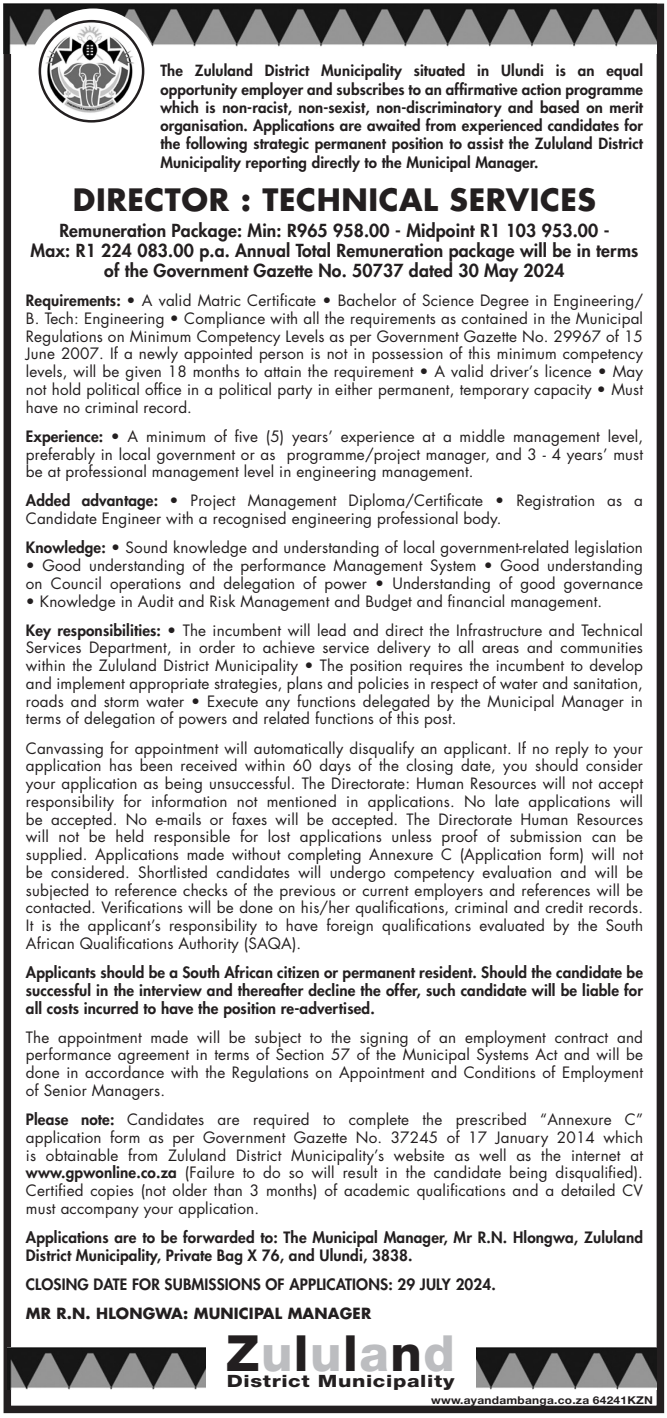
<style>
.page{position:relative;width:667px;height:1418px;background:#fff}
.page>*{position:absolute;margin:0;border:0;box-sizing:border-box;transform-origin:0 0}
.t1{font:800 49.75px "Helvetica Neue LT Std";letter-spacing:.03em;color:#231f20}
.t2{font:700 30px "Futura Std";letter-spacing:.02em;color:#231f20}
.t3{font:800 17.5px/20px "Futura Std";letter-spacing:.01em;color:#231f20;text-align:center}
.t4{font:800 17px "Helvetica Neue LT Std";letter-spacing:.03em;color:#231f20;scale:1.25 1}
.t5{font:15.25px/17.8px "Futura Std";letter-spacing:.01em;color:#231f20;text-align:justify}
.t6{font:800 15.25px/17.8px "Futura Std";letter-spacing:.01em;color:#231f20;text-align:justify}
.t7{font:800 15px/18.2px "Futura Std";letter-spacing:.01em;color:#231f20;text-align:justify}
.t8{font:700 15px "Futura Std";letter-spacing:.01em;color:#231f20}
.t9{font:700 10.75px "Helvetica Neue LT Std";letter-spacing:.02em;color:#231f20;scale:1.11 1}
.s1{font-weight:800}
.s2{color:#fff}
</style>
<div class="page">
<div style="left:4px;top:4px;width:659px;height:1408px;border:8px solid #231f20"></div>
<img style="left:4px;top:4px;width:652px;height:49px">
<img style="left:7px;top:1347px;width:649px;height:42px">
<div style="left:206px;top:1335px;width:269px;height:61px;background:#fff"></div>
<div style="left:27px;top:10px;width:132px;height:142px;background:#fff;border-radius:50%"></div>
<img style="left:40px;top:22px;width:103px;height:98px">
<div style="left:39px;top:20px;width:105px;height:103px;border:2px solid #231f20;border-radius:50%"></div>
<p class="t7" style="left:160px;top:62px;width:484px">The Zululand District Municipality situated in Ulundi is an equal opportunity employer and subscribes to an affirmative action programme which is non-racist, non-sexist, non-discriminatory and based on merit organisation. Applications are awaited from experienced candidates for the following strategic permanent position to assist the Zululand District Municipality reporting directly to the Municipal Manager.</p>
<p class="t2" style="left:73px;top:180px;width:524px">DIRECTOR : TECHNICAL SERVICES</p>
<p class="t3" style="left:31px;top:220px;width:609px">Remuneration Package: Min: R965 958.00 - Midpoint R1 103 953.00 -<br>Max: R1 224 083.00 p.a. Annual Total Remuneration package will be in terms of the Government Gazette No. 50737 dated 30 May 2024</p>
<p class="t5" style="left:26px;top:292px;width:618px"><span class="s1">Requirements:</span> • A valid Matric Certificate • Bachelor of Science Degree in Engineering/ B. Tech: Engineering • Compliance with all the requirements as contained in the Municipal Regulations on Minimum Competency Levels as per Government Gazette No. 29967 of 15<br>June 2007. If a newly appointed person is not in possession of this minimum competency levels, will be given 18 months to attain the requirement • A valid driver’s licence • May not hold political office in a political party in either permanent, temporary capacity • Must have no criminal record.</p>
<p class="t5" style="left:26px;top:427px;width:618px"><span class="s1">Experience:</span> • A minimum of five (5) years’ experience at a middle management level, preferably in local government or as programme/project manager, and 3 - 4 years’ must be at professional management level in engineering management.</p>
<p class="t5" style="left:26px;top:492px;width:618px"><span class="s1">Added advantage:</span> • Project Management Diploma/Certificate • Registration as a<br>Candidate Engineer with a recognised engineering professional body.</p>
<p class="t5" style="left:26px;top:539px;width:618px"><span class="s1">Knowledge:</span> • Sound knowledge and understanding of local government-related legislation</p>
<p class="t5" style="left:26px;top:556px;width:618px">• Good understanding of the performance Management System • Good understanding on Council operations and delegation of power • Understanding of good governance</p>
<p class="t5" style="left:26px;top:592px;width:577px">• Knowledge in Audit and Risk Management and Budget and financial management.</p>
<p class="t5" style="left:26px;top:621px;width:618px"><span class="s1">Key responsibilities:</span> • The incumbent will lead and direct the Infrastructure and Technical Services Department, in order to achieve service delivery to all areas and communities within the Zululand District Municipality • The position requires the incumbent to develop and implement appropriate strategies, plans and policies in respect of water and sanitation, roads and storm water • Execute any functions delegated by the Municipal Manager in terms of delegation of powers and related functions of this post.</p>
<p class="t5" style="left:26px;top:739px;width:618px">Canvassing for appointment will automatically disqualify an applicant. If no reply to your application has been received within 60 days of the closing date, you should consider your application as being unsuccessful. The Directorate: Human Resources will not accept responsibility for information not mentioned in applications. No late applications will be accepted. No e-mails or faxes will be accepted. The Directorate Human Resources will not be held responsible for lost applications unless proof of submission can be supplied. Applications made without completing Annexure C (Application form) will not be considered. Shortlisted candidates will undergo competency evaluation and will be subjected to reference checks of the previous or current employers and references will be contacted. Verifications will be done on his/her qualifications, criminal and credit records.<br>It is the applicant’s responsibility to have foreign qualifications evaluated by the South African Qualifications Authority (SAQA).</p>
<p class="t6" style="left:26px;top:963px;width:618px">Applicants should be a South African citizen or permanent resident. Should the candidate be successful in the interview and thereafter decline the offer, such candidate will be liable for all costs incurred to have the position re-advertised.</p>
<p class="t5" style="left:26px;top:1028px;width:618px">The appointment made will be subject to the signing of an employment contract and performance agreement in terms of Section 57 of the Municipal Systems Act and will be done in accordance with the Regulations on Appointment and Conditions of Employment of Senior Managers.</p>
<p class="t5" style="left:26px;top:1110px;width:618px"><span class="s1">Please note:</span> Candidates are required to complete the prescribed “Annexure C” application form as per Government Gazette No. 37245 of 17 January 2014 which is obtainable from Zululand District Municipality’s website as well as the internet at <span class="s1">www.gpwonline.co.za</span> (Failure to do so will result in the candidate being disqualified).<br>Certified copies (not older than 3 months) of academic qualifications and a detailed CV must accompany your application.</p>
<p class="t6" style="left:26px;top:1228px;width:618px">Applications are to be forwarded to: The Municipal Manager, Mr R.N. Hlongwa, Zululand<br>District Municipality, Private Bag X 76, and Ulundi, 3838.</p>
<p class="t6" style="left:26px;top:1275px;width:471px">CLOSING DATE FOR SUBMISSIONS OF APPLICATIONS: 29 JULY 2024.</p>
<p class="t8" style="left:26px;top:1303px;width:346px">MR R.N. HLONGWA: MUNICIPAL MANAGER</p>
<p class="t1" style="left:226px;top:1323px;width:230px">Z<span class="s2">u</span>l<span class="s2">u</span>l<span class="s2">a</span>n<span class="s2">d</span></p>
<p class="t4" style="left:226px;top:1370px;width:183px">District Municipality</p>
<p class="t9" style="left:431px;top:1393px;width:201px">www.ayandambanga.co.za 64241KZN</p>
</div>
